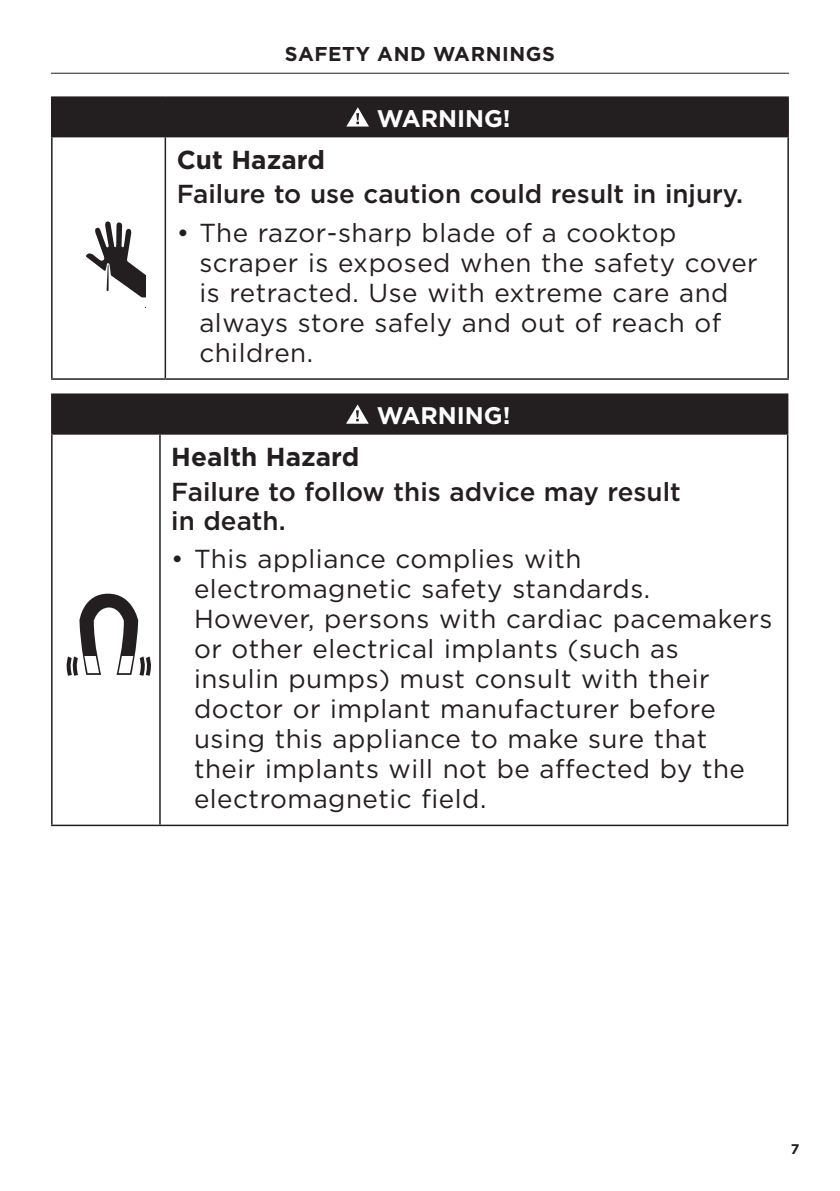
<style>
.page{position:relative;width:840px;height:1191px;background:#fff}
.page>*{position:absolute;margin:0;border:0;box-sizing:border-box;transform-origin:0 0}
.t1{font:26px/30px "Gotham";letter-spacing:.02em;color:#231f20}
.t2{font:500 26px/29px "Gotham";color:#231f20}
.t3{font:700 26px "Gotham";color:#231f20}
.t4{font:700 24px "Gotham";color:#fff}
.t5{font:700 20px "Gotham";letter-spacing:.03em;color:#231f20}
.t6{font:700 14px "Gotham";color:#231f20}
</style>
<div class="page">
<hr style="left:51px;top:73px;width:737px;height:1px;background:#231f20">
<div style="left:52px;top:97px;width:735px;height:40px;background:#231f20"></div>
<hr style="left:51px;top:137px;width:2px;height:241px;background:#231f20">
<hr style="left:164px;top:137px;width:2px;height:241px;background:#231f20">
<hr style="left:787px;top:137px;width:1px;height:241px;background:#231f20">
<hr style="left:51px;top:378px;width:114px;height:2px;background:#231f20">
<hr style="left:165px;top:378px;width:623px;height:2px;background:#231f20">
<hr style="left:51px;top:98px;width:2px;height:38px;background:#231f20">
<hr style="left:787px;top:98px;width:1px;height:38px;background:#231f20">
<hr style="left:51px;top:136px;width:114px;height:1px;background:#231f20">
<hr style="left:165px;top:136px;width:623px;height:1px;background:#231f20">
<hr style="left:51px;top:96px;width:114px;height:2px;background:#231f20">
<hr style="left:165px;top:96px;width:623px;height:2px;background:#231f20">
<svg style="left:346px;top:107px;width:23px;height:20px"></svg>
<svg style="left:86px;top:221px;width:60px;height:76px"></svg>
<div style="left:52px;top:394px;width:735px;height:40px;background:#231f20"></div>
<hr style="left:51px;top:435px;width:2px;height:389px;background:#231f20">
<hr style="left:159px;top:435px;width:2px;height:389px;background:#231f20">
<hr style="left:786px;top:435px;width:2px;height:389px;background:#231f20">
<hr style="left:51px;top:824px;width:109px;height:2px;background:#231f20">
<hr style="left:160px;top:824px;width:628px;height:2px;background:#231f20">
<hr style="left:51px;top:395px;width:2px;height:38px;background:#231f20">
<hr style="left:786px;top:395px;width:2px;height:38px;background:#231f20">
<hr style="left:51px;top:433px;width:109px;height:2px;background:#231f20">
<hr style="left:160px;top:433px;width:628px;height:2px;background:#231f20">
<hr style="left:51px;top:393px;width:109px;height:2px;background:#231f20">
<hr style="left:160px;top:393px;width:628px;height:2px;background:#231f20">
<svg style="left:346px;top:404px;width:22px;height:20px"></svg>
<svg style="left:66px;top:593px;width:85px;height:83px"></svg>
<p class="t5" style="left:285px;top:41px;width:271px">SAFETY AND WARNINGS</p>
<p class="t4" style="left:377px;top:102px;width:135px">WARNING!</p>
<p class="t3" style="left:176px;top:142px;width:150px">Cut Hazard</p>
<p class="t2" style="left:176px;top:179px;width:567px">Failure to use caution could result in injury.</p>
<p class="t1" style="left:199px;top:217px;width:559px;text-indent:-23px">• The razor-sharp blade of a cooktop scraper is exposed when the safety cover is retracted. Use with extreme care and always store safely and out of reach of children.</p>
<p class="t4" style="left:376px;top:399px;width:135px">WARNING!</p>
<p class="t3" style="left:171px;top:439px;width:189px">Health Hazard</p>
<p class="t2" style="left:171px;top:477px;width:510px">Failure to follow this advice may result in death.</p>
<p class="t1" style="left:194px;top:543px;width:579px;text-indent:-23px">• This appliance complies with electromagnetic safety standards.<br>However, persons with cardiac pacemakers or other electrical implants (such as<br>insulin pumps) must consult with their doctor or implant manufacturer before using this appliance to make sure that their implants will not be affected by the electromagnetic field.</p>
<p class="t6" style="left:790px;top:1139px;width:10px">7</p>
</div>
